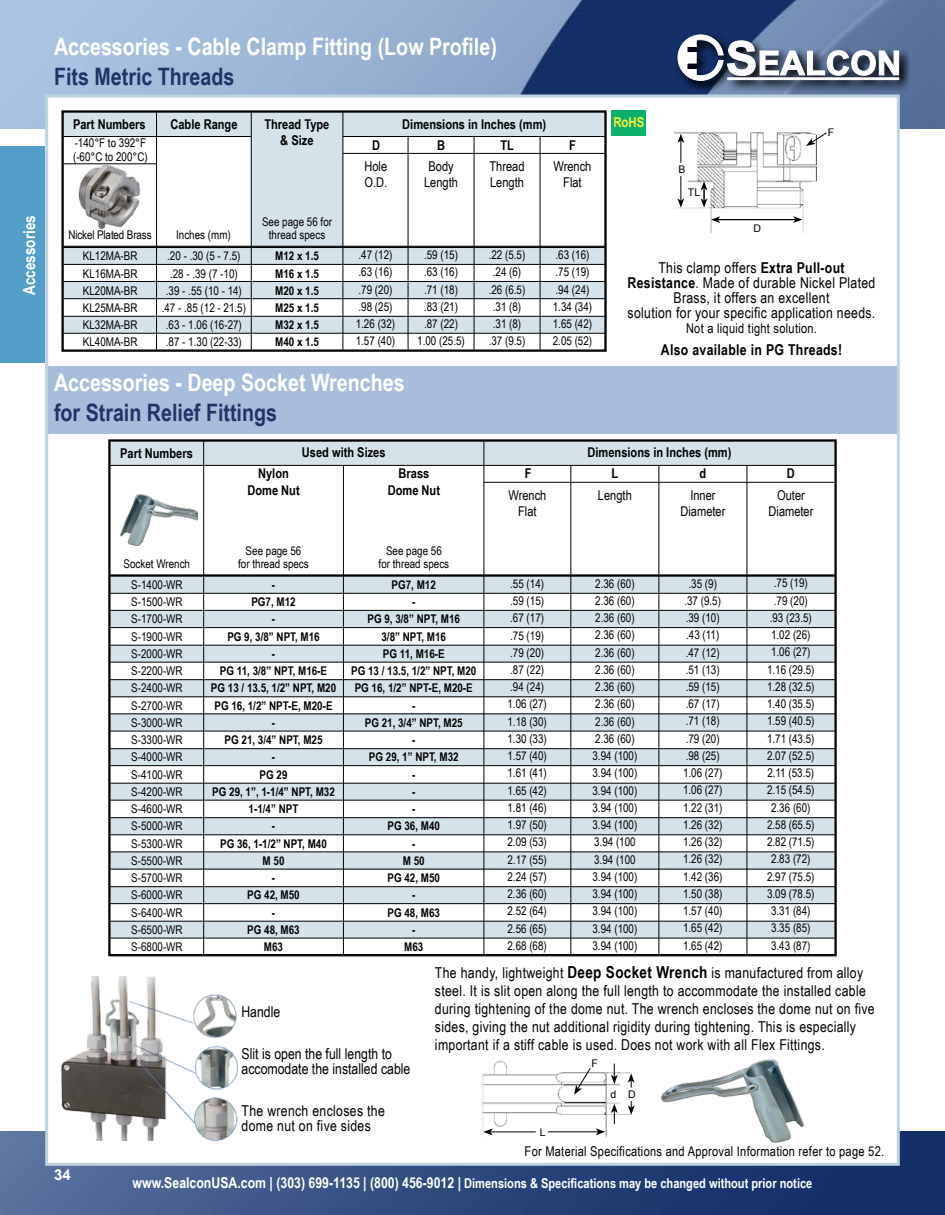
<style>
.page{position:relative;width:945px;height:1215px;background:#fff}
.page>*{position:absolute;margin:0;border:0;box-sizing:border-box;transform-origin:0 0}
.t1{font:700 24px "Arial Narrow";color:#fff}
.t2{font:700 24px "Arial Narrow";color:#213468}
.t3{font:700 16.5px "Arial Narrow";color:#fff}
.t4{font:15px/18px "Arial Narrow";letter-spacing:.02em;color:#000}
.t5{font:15px/15px "Arial Narrow";color:#000}
.t6{font:700 15px "Arial Narrow";letter-spacing:.02em;color:#000}
.t7{font:700 15px "Arial";color:#fff}
.t8{font:700 13.65px "Arial";color:#f6ec3d;scale:.83 1}
.t9{font:700 13.5px/16.5px "Arial Narrow";color:#000;text-align:center}
.t10{font:700 13.5px "Arial Narrow";color:#fff}
.t11{font:13.5px/16.5px "Arial Narrow";letter-spacing:.02em;color:#000}
.t12{font:13.5px/16.5px "Arial Narrow";color:#000;text-align:center}
.t13{font:12px/17.2px "Arial Narrow";color:#000;text-align:center}
.t14{font:700 12px/17.2px "Arial Narrow";color:#000;text-align:center}
.t15{font:10.5px "Arial";color:#000}
.s1{font-weight:700}
.s2{font-weight:700;font-size:16.5px}
.s3{font-size:15px}
</style>
<div class="page">
<img style="left:0;top:0;width:945px;height:1215px">
<div style="left:0;top:129px;width:932px;height:1002px;background:#fff"></div>
<div style="left:45px;top:94px;width:855px;height:1072px;background:#fff;border:3px solid #bfd2dd"></div>
<div style="left:0;top:147px;width:45px;height:216px;background:#539ec9"></div>
<div style="left:675px;top:32px;width:237px;height:61px;background:#000;opacity:.75"></div>
<div style="left:676px;top:33px;width:233px;height:57px;background:#000;opacity:.75"></div>
<svg style="left:678px;top:35px;width:221px;height:46px"></svg>
<div style="left:932px;top:129px;width:13px;height:1002px;background:#fff"></div>
<img style="left:61px;top:977px;width:177px;height:164px">
<img style="left:673px;top:133px;width:144px;height:99px">
<svg style="left:793px;top:216px;width:9px;height:7px"></svg>
<hr style="left:718px;top:219px;width:81px;height:1px;background:#000">
<svg style="left:711px;top:216px;width:9px;height:7px"></svg>
<svg style="left:701px;top:181px;width:6px;height:27px"></svg>
<svg style="left:677px;top:134px;width:7px;height:29px"></svg>
<svg style="left:677px;top:176px;width:7px;height:32px"></svg>
<svg style="left:806px;top:132px;width:21px;height:14px"></svg>
<div style="left:48px;top:366px;width:849px;height:68px;background:#a8bddc"></div>
<img style="left:482px;top:1060px;width:149px;height:77px">
<hr style="left:548px;top:1131px;width:50px;height:1px;background:#000">
<svg style="left:596px;top:1128px;width:9px;height:7px"></svg>
<hr style="left:490px;top:1132px;width:46px;height:1px;background:#000">
<svg style="left:483px;top:1128px;width:10px;height:7px"></svg>
<svg style="left:611px;top:1063px;width:7px;height:21px"></svg>
<svg style="left:611px;top:1104px;width:7px;height:20px"></svg>
<svg style="left:628px;top:1073px;width:7px;height:15px"></svg>
<svg style="left:628px;top:1101px;width:7px;height:14px"></svg>
<svg style="left:574px;top:1067px;width:17px;height:28px"></svg>
<img style="left:659px;top:1058px;width:155px;height:107px">
<div style="left:612px;top:111px;width:34px;height:25px;background:#0ab16a"></div>
<svg style="left:109px;top:443px;width:727px;height:513px"></svg>
<svg style="left:65px;top:114px;width:538px;height:234px"></svg>
<h2 class="t3" style="left:17px;top:295px;width:81px;rotate:-90deg">Accessories</h2>
<h1 class="t1" style="left:54px;top:28px;width:444px">Accessories - Cable Clamp Fitting (Low Profile)</h1>
<h1 class="t2" style="left:54px;top:58px;width:182px">Fits Metric Threads</h1>
<p class="t9" style="left:73px;top:115px;width:74px">Part Numbers</p>
<p class="t9" style="left:170px;top:115px;width:69px">Cable Range</p>
<p class="t9" style="left:402px;top:115px;width:145px">Dimensions in Inches (mm)</p>
<p class="t9" style="left:372px;top:136px;width:9px">D</p>
<p class="t9" style="left:437px;top:136px;width:9px">B</p>
<p class="t9" style="left:569px;top:136px;width:8px">F</p>
<p class="t11" style="left:365px;top:157px;width:24px">Hole<br>O.D.</p>
<p class="t12" style="left:424px;top:157px;width:35px">Body<br>Length</p>
<p class="t12" style="left:553px;top:157px;width:39px">Wrench<br>Flat</p>
<p class="t9" style="left:264px;top:115px;width:67px">Thread Type &amp; Size</p>
<p class="t13" style="left:73px;top:136px;width:76px;line-height:13.5px;text-align:left">-140°F to 392°F (-60°C to 200°C)</p>
<p class="t9" style="left:500px;top:136px;width:15px">TL</p>
<p class="t12" style="left:490px;top:157px;width:37px;text-align:left">Thread<br>Length</p>
<p class="t13" style="left:262px;top:214px;width:72px;line-height:13.5px">See page 56 for thread specs</p>
<p class="t13" style="left:68px;top:226px;width:85px">Nickel Plated Brass</p>
<p class="t13" style="left:176px;top:226px;width:56px">Inches (mm)</p>
<p class="t13" style="left:83px;top:247px;width:56px;text-align:justify">KL12MA-BR KL16MA-BR KL20MA-BR KL25MA-BR KL32MA-BR KL40MA-BR</p>
<p class="t13" style="left:162px;top:247px;width:86px">.20 - .30 (5 - 7.5) .28 - .39 (7 -10) .39 - .55 (10 - 14) .47 - .85 (12 - 21.5) .63 - 1.06 (16-27) .87 - 1.30 (22-33)</p>
<p class="t14" style="left:275px;top:247px;width:45px;text-align:justify">M12 x 1.5<br>M16 x 1.5<br>M20 x 1.5<br>M25 x 1.5<br>M32 x 1.5<br>M40 x 1.5</p>
<p class="t13" style="left:356px;top:246px;width:41px;text-align:left">.47 (12) .63 (16) .79 (20) .98 (25)<br>1.26 (32)<br>1.57 (40)</p>
<p class="t13" style="left:417px;top:246px;width:49px">.59 (15) .63 (16) .71 (18) .83 (21) .87 (22)<br>1.00 (25.5)</p>
<p class="t13" style="left:489px;top:246px;width:38px">.22 (5.5) .24 (6) .26 (6.5) .31 (8) .31 (8) .37 (9.5)</p>
<p class="t13" style="left:553px;top:246px;width:41px;text-align:left">.63 (16) .75 (19) .94 (24)<br>1.34 (34)<br>1.65 (42)<br>2.05 (52)</p>
<h1 class="t1" style="left:54px;top:364px;width:352px">Accessories - Deep Socket Wrenches</h1>
<h1 class="t2" style="left:54px;top:394px;width:225px">for Strain Relief Fittings</h1>
<p class="t8" style="left:613px;top:113px;width:39px">RoHS</p>
<p class="t15" style="left:678px;top:162px;width:9px">B</p>
<p class="t15" style="left:688px;top:186px;width:14px">TL</p>
<p class="t15" style="left:754px;top:221px;width:9px">D</p>
<p class="t15" style="left:828px;top:125px;width:8px">F</p>
<p class="t4" style="left:628px;top:259px;width:249px;line-height:15px;text-align:center">This clamp offers <span class="s1">Extra Pull-out Resistance</span>. Made of durable Nickel Plated Brass, it offers an excellent<br>solution for your specific application needs.</p>
<p class="t11" style="left:686px;top:319px;width:132px">Not a liquid tight solution.</p>
<p class="t6" style="left:661px;top:338px;width:183px">Also available in PG Threads!</p>
<p class="t9" style="left:120px;top:444px;width:74px">Part Numbers</p>
<p class="t9" style="left:302px;top:443px;width:85px">Used with Sizes</p>
<p class="t9" style="left:588px;top:443px;width:145px">Dimensions in Inches (mm)</p>
<p class="t9" style="left:525px;top:465px;width:8px">F</p>
<p class="t9" style="left:612px;top:465px;width:8px">L</p>
<p class="t9" style="left:787px;top:465px;width:9px">D</p>
<p class="t12" style="left:508px;top:486px;width:39px">Wrench<br>Flat</p>
<p class="t11" style="left:598px;top:486px;width:35px">Length</p>
<p class="t12" style="left:769px;top:486px;width:46px">Outer<br>Diameter</p>
<p class="t9" style="left:247px;top:465px;width:54px">Nylon<br>Dome Nut</p>
<p class="t9" style="left:388px;top:465px;width:54px">Brass<br>Dome Nut</p>
<p class="t9" style="left:700px;top:465px;width:8px">d</p>
<p class="t12" style="left:681px;top:486px;width:46px">Inner<br>Diameter</p>
<p class="t13" style="left:246px;top:541px;width:57px">See page 56</p>
<p class="t13" style="left:124px;top:555px;width:68px">Socket Wrench</p>
<p class="t13" style="left:238px;top:555px;width:72px">for thread specs</p>
<p class="t13" style="left:379px;top:543px;width:72px;line-height:13.5px">See page 56<br>for thread specs</p>
<p class="t13" style="left:131px;top:576px;width:53px;text-align:justify">S-1400-WR S-1500-WR S-1700-WR S-1900-WR S-2000-WR S-2200-WR S-2400-WR S-2700-WR S-3000-WR S-3300-WR S-4000-WR S-4100-WR S-4200-WR S-4600-WR S-5000-WR S-5300-WR S-5500-WR S-5700-WR S-6000-WR S-6400-WR S-6500-WR S-6800-WR</p>
<p class="t14" style="left:211px;top:576px;width:127px">-<br>PG7, M12<br>-<br>PG 9, 3/8” NPT, M16<br>-<br>PG 11, 3/8” NPT, M16-E<br>PG 13 / 13.5, 1/2” NPT, M20<br>PG 16, 1/2” NPT-E, M20-E<br>-<br>PG 21, 3/4” NPT, M25<br>-<br>PG 29<br>PG 29, 1”, 1-1/4” NPT, M32<br>1-1/4” NPT<br>-<br>PG 36, 1-1/2” NPT, M40<br>M 50<br>-<br>PG 42, M50<br>-<br>PG 48, M63<br>M63</p>
<p class="t14" style="left:351px;top:575px;width:127px">PG7, M12<br>-<br>PG 9, 3/8” NPT, M16<br>3/8” NPT, M16<br>PG 11, M16-E<br>PG 13 / 13.5, 1/2” NPT, M20<br>PG 16, 1/2” NPT-E, M20-E<br>-<br>PG 21, 3/4” NPT, M25<br>-<br>PG 29, 1” NPT, M32<br>-<br>-<br>-<br>PG 36, M40<br>-<br>M 50<br>PG 42, M50<br>-<br>PG 48, M63<br>-<br>M63</p>
<p class="t13" style="left:507px;top:574px;width:41px;text-align:left">.55 (14) .59 (15) .67 (17) .75 (19) .79 (20) .87 (22) .94 (24)<br>1.06 (27)<br>1.18 (30)<br>1.30 (33)<br>1.57 (40)<br>1.61 (41)<br>1.65 (42)<br>1.81 (46)<br>1.97 (50)<br>2.09 (53)<br>2.17 (55)<br>2.24 (57)<br>2.36 (60)<br>2.52 (64)<br>2.56 (65)<br>2.68 (68)</p>
<p class="t13" style="left:593px;top:574px;width:46px;text-align:left">2.36 (60)<br>2.36 (60)<br>2.36 (60)<br>2.36 (60)<br>2.36 (60)<br>2.36 (60)<br>2.36 (60)<br>2.36 (60)<br>2.36 (60)<br>2.36 (60)<br>3.94 (100)<br>3.94 (100)<br>3.94 (100)<br>3.94 (100)<br>3.94 (100)<br>3.94 (100<br>3.94 (100<br>3.94 (100)<br>3.94 (100)<br>3.94 (100)<br>3.94 (100)<br>3.94 (100)</p>
<p class="t13" style="left:683px;top:574px;width:41px">.35 (9) .37 (9.5) .39 (10) .43 (11) .47 (12) .51 (13) .59 (15) .67 (17) .71 (18) .79 (20) .98 (25)<br>1.06 (27)<br>1.06 (27)<br>1.22 (31)<br>1.26 (32)<br>1.26 (32)<br>1.26 (32)<br>1.42 (36)<br>1.50 (38)<br>1.57 (40)<br>1.65 (42)<br>1.65 (42)</p>
<p class="t13" style="left:767px;top:574px;width:49px">.75 (19) .79 (20) .93 (23.5)<br>1.02 (26)<br>1.06 (27)<br>1.16 (29.5)<br>1.28 (32.5)<br>1.40 (35.5)<br>1.59 (40.5)<br>1.71 (43.5)<br>2.07 (52.5)<br>2.11 (53.5)<br>2.15 (54.5)<br>2.36 (60)<br>2.58 (65.5)<br>2.82 (71.5)<br>2.83 (72)<br>2.97 (75.5)<br>3.09 (78.5)<br>3.31 (84)<br>3.35 (85)<br>3.43 (87)</p>
<p class="t7" style="left:54px;top:1165px;width:18px">34</p>
<p class="t4" style="left:241px;top:1002px;width:40px">Handle</p>
<p class="t5" style="left:242px;top:1046px;width:170px">Slit is open the full length to accomodate the installed cable</p>
<p class="t4" style="left:242px;top:1103px;width:145px;line-height:15px">The wrench encloses the dome nut on five sides</p>
<p class="t4" style="left:435px;top:964px;width:441px">The handy, lightweight <span class="s2">Deep Socket Wrench</span> is manufactured from alloy steel. It is slit open along the full length to accommodate the installed cable during tightening of the dome nut. The wrench encloses the dome nut on five sides, giving the nut additional rigidity during tightening. This is especially important if a stiff cable is used. Does not work with all Flex Fittings.</p>
<p class="t15" style="left:540px;top:1126px;width:7px">L</p>
<p class="t15" style="left:591px;top:1057px;width:8px">F</p>
<p class="t15" style="left:611px;top:1087px;width:27px">d D</p>
<p class="t11" style="left:525px;top:1142px;width:361px">For Material Specifications and Approval Information refer to page 52.</p>
<p class="t10" style="left:133px;top:1173px;width:681px"><span class="s3">www.SealconUSA.com | (303) 699-1135 | (800) 456-9012 |</span> Dimensions &amp; Specifications may be changed without prior notice</p>
</div>
